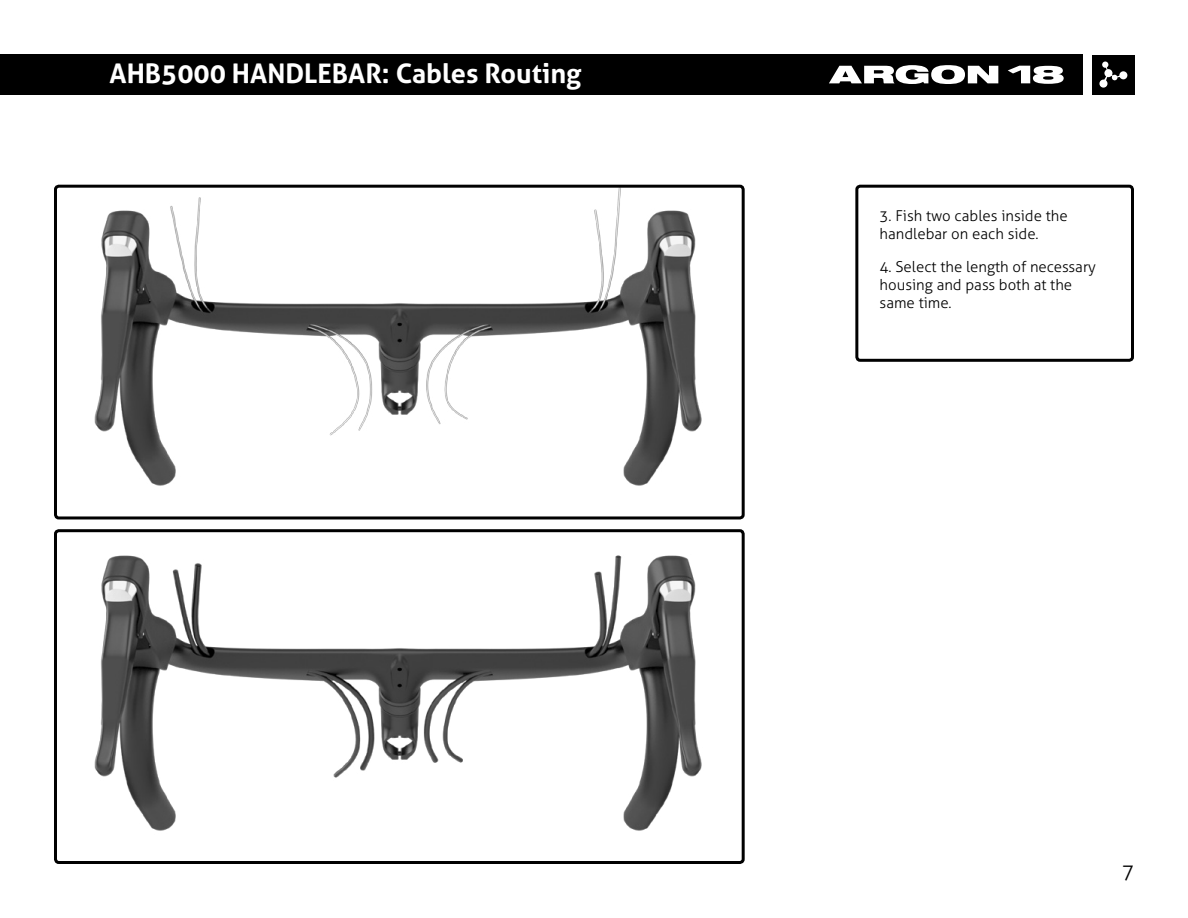
<style>
.page{position:relative;width:1188px;height:918px;background:#fff}
.page>*{position:absolute;margin:0;border:0;box-sizing:border-box;transform-origin:0 0}
.t1{font:700 27px "Aller";color:#fff}
.t2{font:300 21px "Aller";color:#000}
.t3{font:300 15px/18px "Aller";color:#000}
</style>
<div class="page">
<div style="left:0;top:54px;width:1082px;height:41px;background:#000"></div>
<svg style="left:829px;top:65px;width:169px;height:19px"></svg>
<svg style="left:1008px;top:66px;width:56px;height:18px"></svg>
<div style="left:1092px;top:55px;width:43px;height:39px;background:#000"></div>
<svg style="left:1099px;top:61px;width:29px;height:27px"></svg>
<img style="left:94px;top:189px;width:608px;height:297px">
<div style="left:54px;top:185px;width:691px;height:334px;border:3px solid #000;border-radius:3px"></div>
<div style="left:855px;top:185px;width:279px;height:177px;border:3px solid #000;border-radius:3px"></div>
<img style="left:94px;top:555px;width:608px;height:276px">
<div style="left:54px;top:529px;width:691px;height:335px;border:3px solid #000;border-radius:3px"></div>
<h1 class="t1" style="left:110px;top:57px;width:474px">AHB5000 HANDLEBAR: Cables Routing</h1>
<p class="t3" style="left:880px;top:207px;width:190px">3. Fish two cables inside the handlebar on each side.</p>
<p class="t3" style="left:880px;top:258px;width:218px">4. Select the length of necessary housing and pass both at the same time.</p>
<h2 class="t2" style="left:1122px;top:859px;width:14px">7</h2>
</div>
